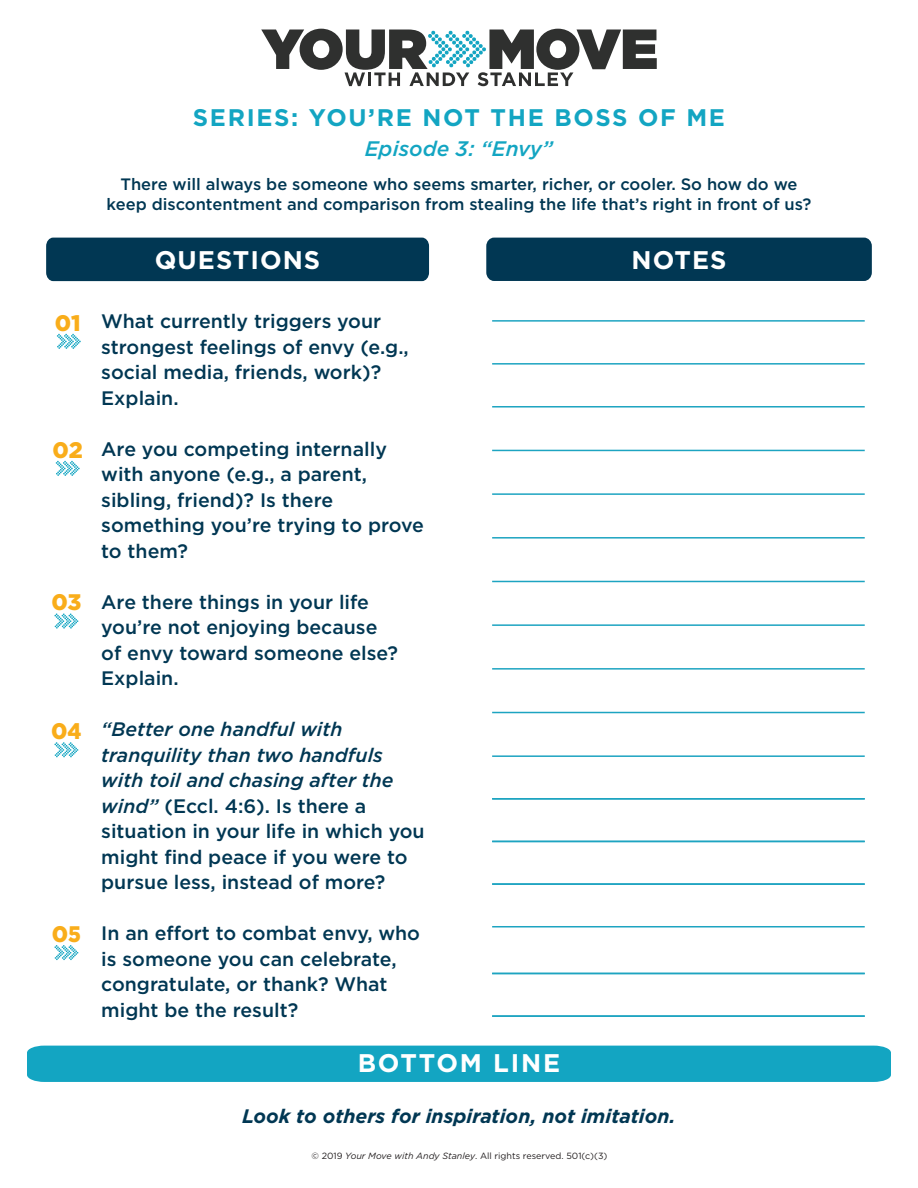
<style>
.page{position:relative;width:918px;height:1188px;background:#fff}
.page>*{position:absolute;margin:0;border:0;box-sizing:border-box;transform-origin:0 0}
.t1{font:700 25.5px "Gotham";letter-spacing:.04em;color:#fff}
.t2{font:700 25.5px "Gotham";letter-spacing:.07em;color:#fff}
.t3{font:700 24px "Gotham";letter-spacing:.07em;color:#13a5c2}
.t4{font:900 22.5px "Gotham";letter-spacing:-.01em;color:#f9ad1a}
.t5{font:italic 500 21px "Gotham";color:#13a5c2}
.t6{font:500 19.5px/25.5px "Gotham";color:#013753}
.t7{font:italic 700 19.5px "Gotham";color:#013753}
.t8{font:500 16.5px/19.8px "Gotham";color:#013753;text-align:center}
.t9{font:9px "Gotham";color:#231f20}
.s1{font-style:italic}
</style>
<div class="page">
<div style="left:27px;top:1046px;width:864px;height:36px;background:#13a5c2"></div>
<svg style="left:57px;top:334px;width:24px;height:15px"></svg>
<svg style="left:56px;top:461px;width:24px;height:15px"></svg>
<svg style="left:54px;top:613px;width:24px;height:16px"></svg>
<svg style="left:54px;top:742px;width:24px;height:15px"></svg>
<svg style="left:261px;top:29px;width:396px;height:57px"></svg>
<div style="left:486px;top:238px;width:386px;height:43px;background:#013753;border-radius:8px"></div>
<div style="left:46px;top:238px;width:383px;height:43px;background:#013753"></div>
<hr style="left:492px;top:320px;width:373px;height:2px;background:#1da4c1">
<hr style="left:492px;top:363px;width:373px;height:2px;background:#1da4c1">
<hr style="left:492px;top:406px;width:373px;height:2px;background:#1da4c1">
<hr style="left:492px;top:450px;width:373px;height:1px;background:#1da4c1">
<hr style="left:492px;top:493px;width:373px;height:2px;background:#1da4c1">
<hr style="left:492px;top:537px;width:373px;height:2px;background:#1da4c1">
<hr style="left:492px;top:581px;width:373px;height:1px;background:#1da4c1">
<hr style="left:492px;top:624px;width:373px;height:2px;background:#1da4c1">
<hr style="left:492px;top:668px;width:373px;height:2px;background:#1da4c1">
<hr style="left:492px;top:712px;width:373px;height:1px;background:#1da4c1">
<hr style="left:492px;top:755px;width:373px;height:2px;background:#1da4c1">
<hr style="left:492px;top:798px;width:373px;height:2px;background:#1da4c1">
<hr style="left:492px;top:841px;width:373px;height:1px;background:#1da4c1">
<hr style="left:492px;top:973px;width:373px;height:1px;background:#1da4c1">
<hr style="left:492px;top:883px;width:373px;height:2px;background:#1da4c1">
<hr style="left:492px;top:1015px;width:373px;height:2px;background:#1da4c1">
<hr style="left:492px;top:926px;width:373px;height:1px;background:#1da4c1">
<svg style="left:54px;top:945px;width:24px;height:15px"></svg>
<p class="t4" style="left:55px;top:307px;width:27px">01</p>
<p class="t4" style="left:53px;top:434px;width:32px">02</p>
<p class="t4" style="left:51px;top:587px;width:31px">03</p>
<p class="t4" style="left:51px;top:716px;width:32px">04</p>
<p class="t4" style="left:52px;top:918px;width:31px">05</p>
<p class="t3" style="left:193px;top:103px;width:534px">SERIES: YOU’RE NOT THE BOSS OF ME</p>
<p class="t5" style="left:365px;top:136px;width:190px">Episode 3: “Envy”</p>
<p class="t8" style="left:107px;top:175px;width:706px">There will always be someone who seems smarter, richer, or cooler. So how do we keep discontentment and comparison from stealing the life that’s right in front of us?</p>
<h1 class="t1" style="left:155px;top:245px;width:167px">QUESTIONS</h1>
<h1 class="t1" style="left:632px;top:245px;width:97px">NOTES</h1>
<p class="t6" style="left:101px;top:308px;width:309px">What currently triggers your strongest feelings of envy (e.g., social media, friends, work)?<br>Explain.</p>
<p class="t6" style="left:101px;top:436px;width:324px">Are you competing internally with anyone (e.g., a parent, sibling, friend)? Is there something you’re trying to prove to them?</p>
<p class="t6" style="left:101px;top:589px;width:298px">Are there things in your life you’re not enjoying because of envy toward someone else?<br>Explain.</p>
<p class="t6" style="left:101px;top:717px;width:325px"><span class="s1">“Better one handful with tranquility than two handfuls with toil and chasing after the wind”</span> (Eccl. 4:6). Is there a situation in your life in which you might find peace if you were to pursue less, instead of more?</p>
<p class="t6" style="left:101px;top:921px;width:320px">In an effort to combat envy, who is someone you can celebrate, congratulate, or thank? What might be the result?</p>
<h1 class="t2" style="left:358px;top:1048px;width:204px">BOTTOM LINE</h1>
<p class="t7" style="left:242px;top:1103px;width:435px">Look to others for inspiration, not imitation.</p>
<p class="t9" style="left:312px;top:1150px;width:297px">© 2019 <span class="s1">Your Move with Andy Stanley</span>. All rights reserved. 501(c)(3)</p>
</div>
